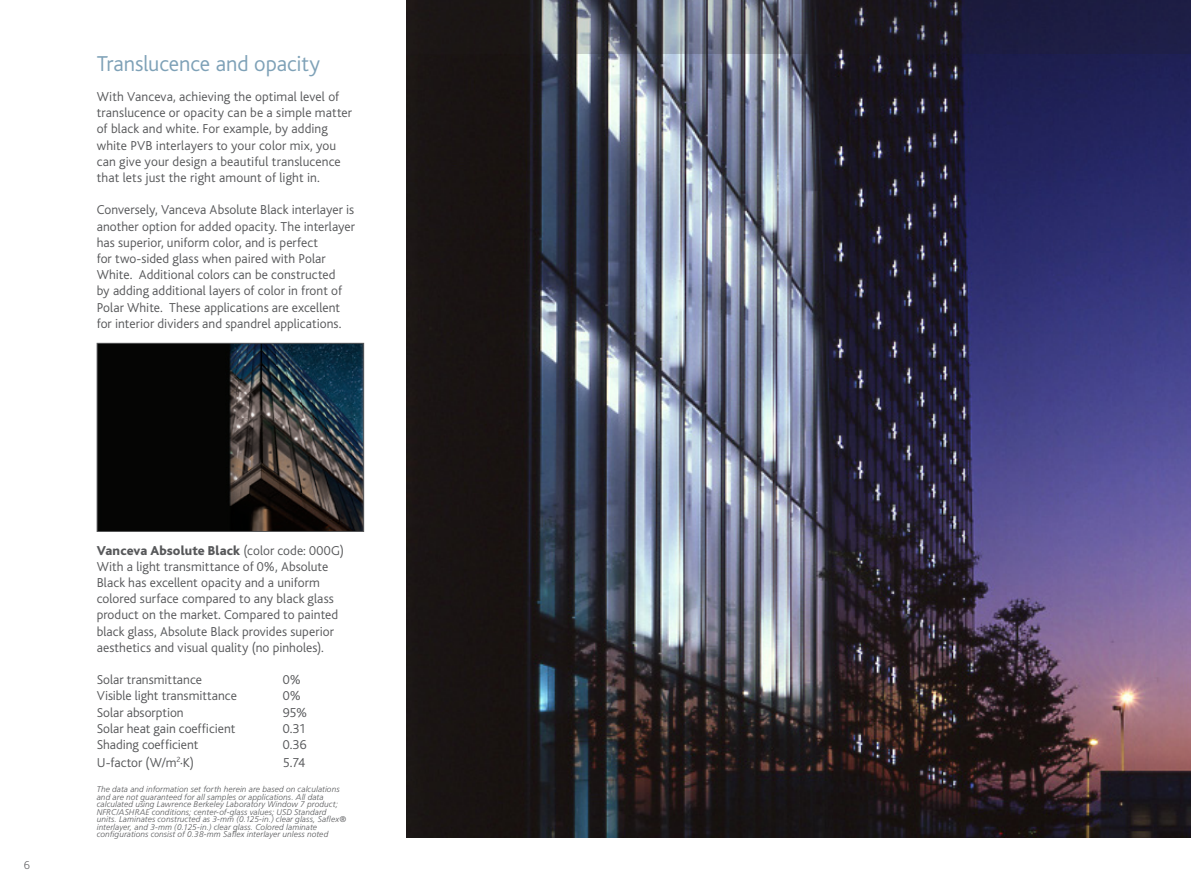
<style>
.page{position:relative;width:1191px;height:893px;background:#fff}
.page>*{position:absolute;margin:0;border:0;box-sizing:border-box;transform-origin:0 0}
.head{font:300 22.5px "Bliss";letter-spacing:-.005em;color:#7ea1b7}
.Body_copy{font:300 13.5px/16.2px "Bliss";letter-spacing:.005em;color:#57585a}
.Body_copy-2{font:800 13.5px "Bliss";letter-spacing:.005em;color:#57585a}
.Body_copy-3{font:200 12px "Bliss Pro";color:#575659}
.Body_copy-4{font:italic 300 8.25px/7.5px "Frutiger";letter-spacing:.015em;color:#57585a}
.s1{font-weight:300}
</style>
<div class="page">
<img style="left:406px;top:54px;width:785px;height:784px">
<img style="left:99px;top:345px;width:263px;height:185px">
<div style="left:97px;top:343px;width:267px;height:189px;border:1px solid #57585a"></div>
<svg style="left:406px;top:0;width:785px;height:54px;background:#363747"></svg>
<p class="head" style="left:97px;top:52px;width:225px">Translucence and opacity</p>
<p class="Body_copy" style="left:97px;top:89px;width:257px">With Vanceva, achieving the optimal level of translucence or opacity can be a simple matter of black and white. For example, by adding white PVB interlayers to your color mix, you can give your design a beautiful translucence that lets just the right amount of light in.</p>
<p class="Body_copy" style="left:97px;top:202px;width:260px">Conversely, Vanceva Absolute Black interlayer is another option for added opacity. The interlayer has superior, uniform color, and is perfect<br>for two-sided glass when paired with Polar White. Additional colors can be constructed<br>by adding additional layers of color in front of Polar White. These applications are excellent for interior dividers and spandrel applications.</p>
<p class="Body_copy-3" style="left:24px;top:858px;width:8px">6</p>
<p class="Body_copy-2" style="left:97px;top:543px;width:249px">Vanceva Absolute Black <span class="s1">(color code: 000G)</span></p>
<p class="Body_copy" style="left:97px;top:558px;width:243px">With a light transmittance of 0%, Absolute Black has excellent opacity and a uniform colored surface compared to any black glass product on the market. Compared to painted black glass, Absolute Black provides superior aesthetics and visual quality (no pinholes).</p>
<p class="Body_copy" style="left:97px;top:672px;width:107px">Solar transmittance</p>
<p class="Body_copy" style="left:283px;top:672px;width:19px">0%</p>
<p class="Body_copy" style="left:97px;top:688px;width:142px">Visible light transmittance</p>
<p class="Body_copy" style="left:283px;top:688px;width:19px">0%</p>
<p class="Body_copy" style="left:97px;top:704px;width:88px">Solar absorption</p>
<p class="Body_copy" style="left:283px;top:704px;width:26px">95%</p>
<p class="Body_copy" style="left:97px;top:720px;width:140px">Solar heat gain coefficient</p>
<p class="Body_copy" style="left:283px;top:720px;width:25px">0.31</p>
<p class="Body_copy" style="left:97px;top:737px;width:103px">Shading coefficient</p>
<p class="Body_copy" style="left:283px;top:737px;width:25px">0.36</p>
<p class="Body_copy" style="left:97px;top:755px;width:99px">U-factor (W/m<sup>2</sup>·K)</p>
<p class="Body_copy" style="left:283px;top:755px;width:24px">5.74</p>
<p class="Body_copy-4" style="left:97px;top:786px;width:251px">The data and information set forth herein are based on calculations and are not guaranteed for all samples or applications. All data calculated using Lawrence Berkeley Laboratory Window 7 product; NFRC/ASHRAE conditions; center-of-glass values; USD Standard units. Laminates constructed as 3-mm (0.125-in.) clear glass, Saflex® interlayer, and 3-mm (0.125-in.) clear glass. Colored laminate configurations consist of 0.38-mm Saflex interlayer unless noted</p>
</div>
